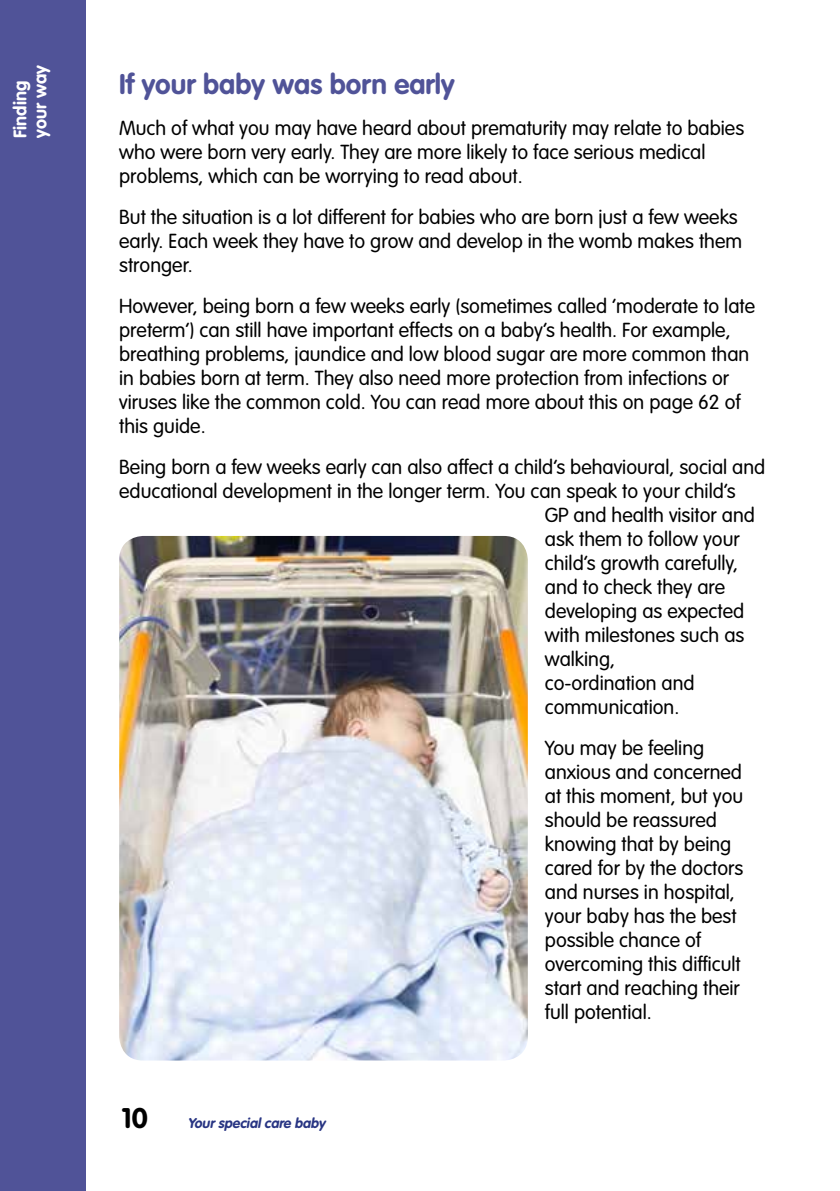
<style>
.page{position:relative;width:840px;height:1191px;background:#fff}
.page>*{position:absolute;margin:0;border:0;box-sizing:border-box;transform-origin:0 0}
.t1{font:700 28px "VAG Rounded Std";color:#505398}
.t2{font:700 28px "VAG Rounded Std";color:#000}
.t3{font:300 20px/24px "VAG Rounded Std";color:#000}
.t4{font:700 18px/20px "VAG Rounded Std";color:#fff}
.t5{font:italic 700 14px "VAG Rounded Std";color:#283583}
</style>
<div class="page">
<div style="left:0;top:0;width:85px;height:1191px;background:#505398"></div>
<img style="left:119px;top:536px;width:408px;height:524px">
<p class="t4" style="left:11px;top:138px;width:74px;rotate:-90deg">Finding your way</p>
<h1 class="t1" style="left:119px;top:67px;width:337px">If your baby was born early</h1>
<p class="t3" style="left:119px;top:116px;width:626px">Much of what you may have heard about prematurity may relate to babies who were born very early. They are more likely to face serious medical problems, which can be worrying to read about.</p>
<p class="t3" style="left:119px;top:205px;width:624px">But the situation is a lot different for babies who are born just a few weeks early. Each week they have to grow and develop in the womb makes them stronger.</p>
<p class="t3" style="left:119px;top:294px;width:637px">However, being born a few weeks early (sometimes called ‘moderate to late preterm’) can still have important effects on a baby’s health. For example, breathing problems, jaundice and low blood sugar are more common than in babies born at term. They also need more protection from infections or viruses like the common cold. You can read more about this on page 62 of this guide.</p>
<p class="t3" style="left:119px;top:455px;width:647px">Being born a few weeks early can also affect a child’s behavioural, social and</p>
<p class="t3" style="left:119px;top:479px;width:617px">educational development in the longer term. You can speak to your child’s</p>
<p class="t3" style="left:544px;top:503px;width:211px">GP and health visitor and</p>
<p class="t3" style="left:544px;top:527px;width:196px">ask them to follow your</p>
<p class="t3" style="left:544px;top:551px;width:194px">child’s growth carefully,</p>
<p class="t3" style="left:544px;top:575px;width:182px">and to check they are</p>
<p class="t3" style="left:544px;top:599px;width:201px">developing as expected</p>
<p class="t3" style="left:544px;top:623px;width:201px">with milestones such as</p>
<p class="t3" style="left:544px;top:647px;width:72px">walking,</p>
<p class="t3" style="left:544px;top:671px;width:151px">co-ordination and</p>
<p class="t3" style="left:544px;top:695px;width:136px">communication.</p>
<p class="t3" style="left:544px;top:736px;width:200px">You may be feeling anxious and concerned at this moment, but you should be reassured knowing that by being cared for by the doctors and nurses in hospital, your baby has the best possible chance of overcoming this difficult start and reaching their full potential.</p>
<h1 class="t2" style="left:121px;top:1102px;width:28px">10</h1>
<p class="t5" style="left:188px;top:1115px;width:142px">Yourspecialcare baby</p>
</div>
